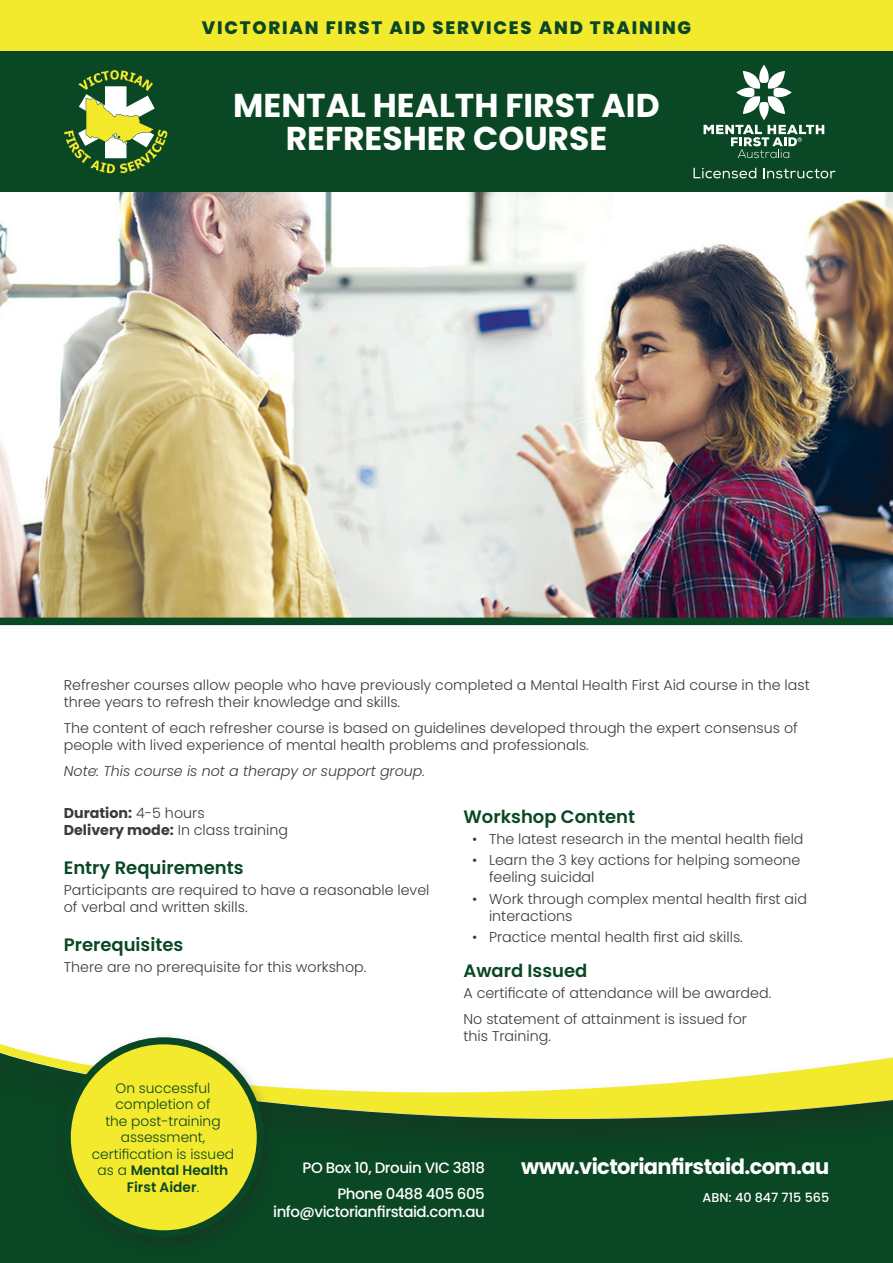
<style>
.page{position:relative;width:893px;height:1263px;background:#fff}
.page>*{position:absolute;margin:0;border:0;box-sizing:border-box;transform-origin:0 0}
.t1{font:700 33px/33px "Poppins";color:#fff;text-align:center}
.Paragraph_Heading{font:700 21px "Poppins";letter-spacing:-.03em;color:#fff}
.Paragraph_Heading-2{font:600 18px "Poppins";color:#0a4724}
.t2{font:800 18px "Poppins";letter-spacing:.1em;color:#0b4724}
.Paragraph_Heading-3{font:500 15px/18px "Poppins";letter-spacing:-.03em;color:#fff;text-align:right}
.t3{font:300 14.25px/17.1px "Poppins";color:#383b3f}
.t4{font:italic 300 14.25px "Poppins";color:#383b3f}
.t5{font:300 13.8px/16.5px "Poppins";color:#0a4724;text-align:center}
.Paragraph_Heading-4{font:500 12.75px "Poppins";color:#fff}
.s1{font-weight:700}
.s2{font-weight:600}
</style>
<div class="page">
<div style="left:0;top:1159px;width:893px;height:104px;background:#0a4724"></div>
<div style="left:0;top:1035px;width:893px;height:124px;background:#231f20;opacity:.35"></div>
<svg style="left:0;top:1039px;width:893px;height:118px"></svg>
<div style="left:0;top:0;width:893px;height:51px;background:#f3e92d"></div>
<div style="left:0;top:51px;width:893px;height:141px;background:#0a4724"></div>
<img style="left:0;top:192px;width:893px;height:426px">
<svg style="left:64px;top:70px;width:104px;height:103px"></svg>
<div style="left:0;top:618px;width:893px;height:7px;background:#0a4724"></div>
<div style="left:53px;top:1032px;width:226px;height:226px;background:#231f20;opacity:.35"></div>
<div style="left:67px;top:1041px;width:193px;height:193px;background:#f3e92d;border-radius:50%"></div>
<div style="left:64px;top:1037px;width:200px;height:200px;border:7px solid #0a4724;border-radius:50%"></div>
<svg style="left:704px;top:65px;width:120px;height:93px"></svg>
<svg style="left:693px;top:168px;width:63px;height:10px"></svg>
<svg style="left:763px;top:168px;width:73px;height:10px"></svg>
<p class="t2" style="left:202px;top:17px;width:491px">VICTORIAN FIRST AID SERVICES AND TRAINING</p>
<p class="t1" style="left:233px;top:89px;width:428px">MENTAL HEALTH FIRST AID<br>REFRESHER COURSE</p>
<p class="t3" style="left:64px;top:677px;width:747px">Refresher courses allow people who have previously completed a Mental Health First Aid course in the last three years to refresh their knowledge and skills.</p>
<p class="t3" style="left:64px;top:719px;width:735px">The content of each refresher course is based on guidelines developed through the expert consensus of people with lived experience of mental health problems and professionals.</p>
<p class="t4" style="left:64px;top:762px;width:363px">Note: This course is not a therapy or support group.</p>
<p class="t3" style="left:64px;top:805px;width:226px"><span class="s1">Duration:</span> 4-5 hours<br><span class="s1">Delivery mode:</span> In class training</p>
<p class="Paragraph_Heading-2" style="left:64px;top:857px;width:181px">Entry Requirements</p>
<p class="t3" style="left:64px;top:882px;width:367px">Participants are required to have a reasonable level of verbal and written skills.</p>
<p class="Paragraph_Heading-2" style="left:64px;top:934px;width:121px">Prerequisites</p>
<p class="t3" style="left:64px;top:959px;width:304px">There are no prerequisite for this workshop.</p>
<p class="Paragraph_Heading-2" style="left:463px;top:806px;width:173px">Workshop Content</p>
<p class="t3" style="left:472px;top:830px;width:333px">• The latest research in the mental health field</p>
<p class="t3" style="left:489px;top:852px;width:313px;text-indent:-17px">• Learn the 3 key actions for helping someone feeling suicidal</p>
<p class="t3" style="left:489px;top:890px;width:320px;text-indent:-17px">• Work through complex mental health first aid interactions</p>
<p class="t3" style="left:472px;top:929px;width:272px">• Practice mental health first aid skills.</p>
<p class="Paragraph_Heading-2" style="left:463px;top:960px;width:125px">Award Issued</p>
<p class="t3" style="left:463px;top:984px;width:309px">A certificate of attendance will be awarded.</p>
<p class="t3" style="left:463px;top:1010px;width:285px">No statement of attainment is issued for this Training.</p>
<p class="t5" style="left:92px;top:1079px;width:144px">On successful completion of<br>the post-training assessment, certification is issued as a <span class="s2">Mental Health<br>First Aider</span>.</p>
<p class="Paragraph_Heading-3" style="left:303px;top:1158px;width:184px">PO Box 10, Drouin VIC 3818</p>
<p class="Paragraph_Heading" style="left:521px;top:1154px;width:309px">www.victorianfirstaid.com.au</p>
<p class="Paragraph_Heading-4" style="left:702px;top:1190px;width:128px">ABN: 40 847 715 565</p>
<p class="Paragraph_Heading-3" style="left:273px;top:1185px;width:213px">Phone 0488 405 605 info@victorianfirstaid.com.au</p>
</div>
